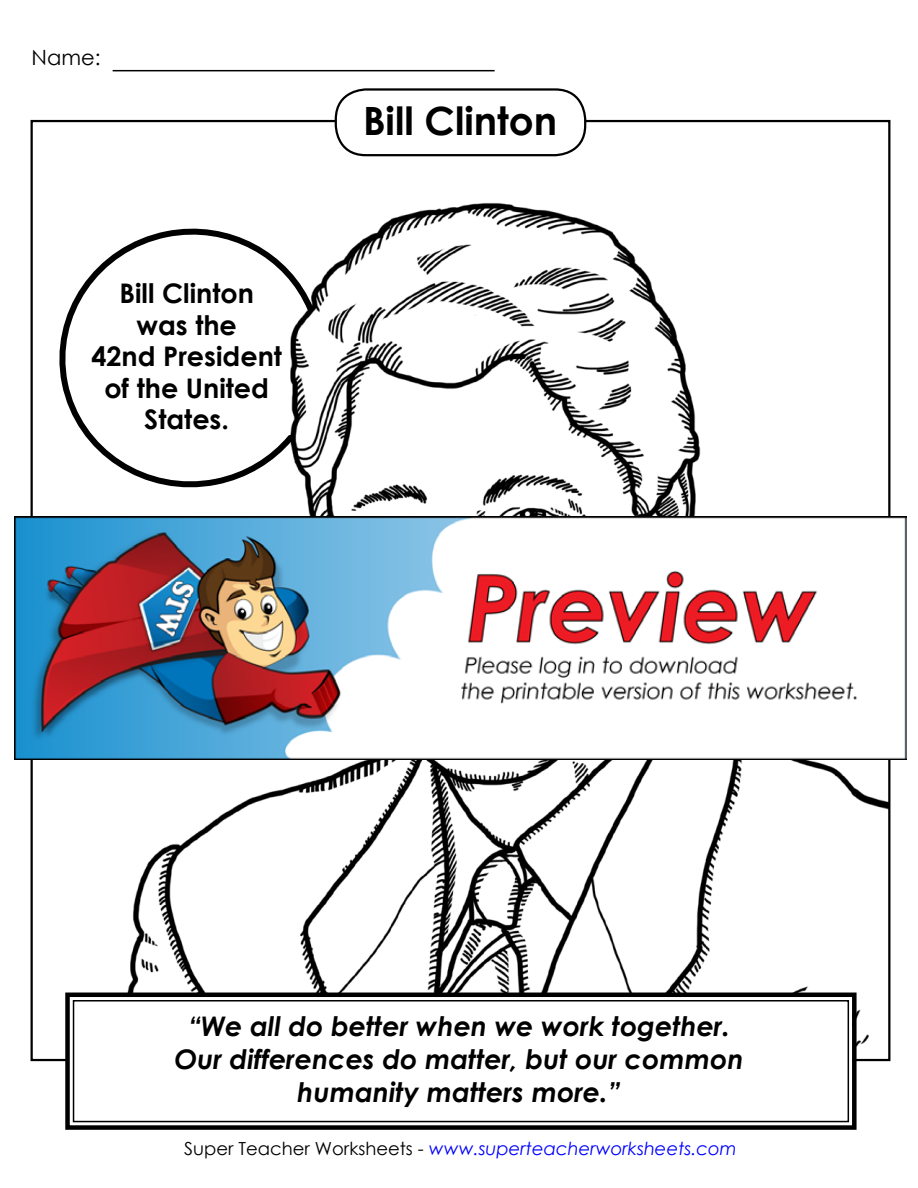
<style>
.page{position:relative;width:918px;height:1188px;background:#fff}
.page>*{position:absolute;margin:0;border:0;box-sizing:border-box;transform-origin:0 0}
.t1{font:700 39px "Century Gothic 2";color:#000}
.t2{font:italic 700 27px/33px "Century Gothic 2";color:#000;text-align:center}
.t3{font:700 27px/31.5px "Century Gothic 2";color:#000;text-align:center}
.t4{font:21px "Century Gothic 2";color:#000}
.t5{font:italic 18px "Century Gothic 2";color:#00f}
.s1{font-style:normal;color:#000}
</style>
<div class="page">
<hr style="left:113px;top:70px;width:382px;height:1px;background:#000">
<img style="left:128px;top:154px;width:759px;height:891px">
<div style="left:335px;top:88px;width:251px;height:68px;border:2px solid #000;border-radius:30px"></div>
<svg style="left:63px;top:990px;width:796px;height:140px"></svg>
<div style="left:73px;top:1000px;width:776px;height:122px;border:2px solid #000"></div>
<svg style="left:59px;top:222px;width:259px;height:274px"></svg>
<img style="left:14px;top:516px;width:892px;height:244px">
<p class="t4" style="left:32px;top:43px;width:71px">Name:</p>
<p class="t3" style="left:91px;top:277px;width:192px">Bill Clinton was the<br>42nd President of the United<br>States.</p>
<h1 class="t1" style="left:363px;top:92px;width:196px">Bill Clinton</h1>
<p class="t2" style="left:175px;top:1009px;width:571px">“We all do better when we work together.<br>Our differences do matter, but our common humanity matters more.”</p>
<p class="t5" style="left:184px;top:1136px;width:554px"><span class="s1">Super Teacher Worksheets -</span> www.superteacherworksheets.com</p>
</div>
